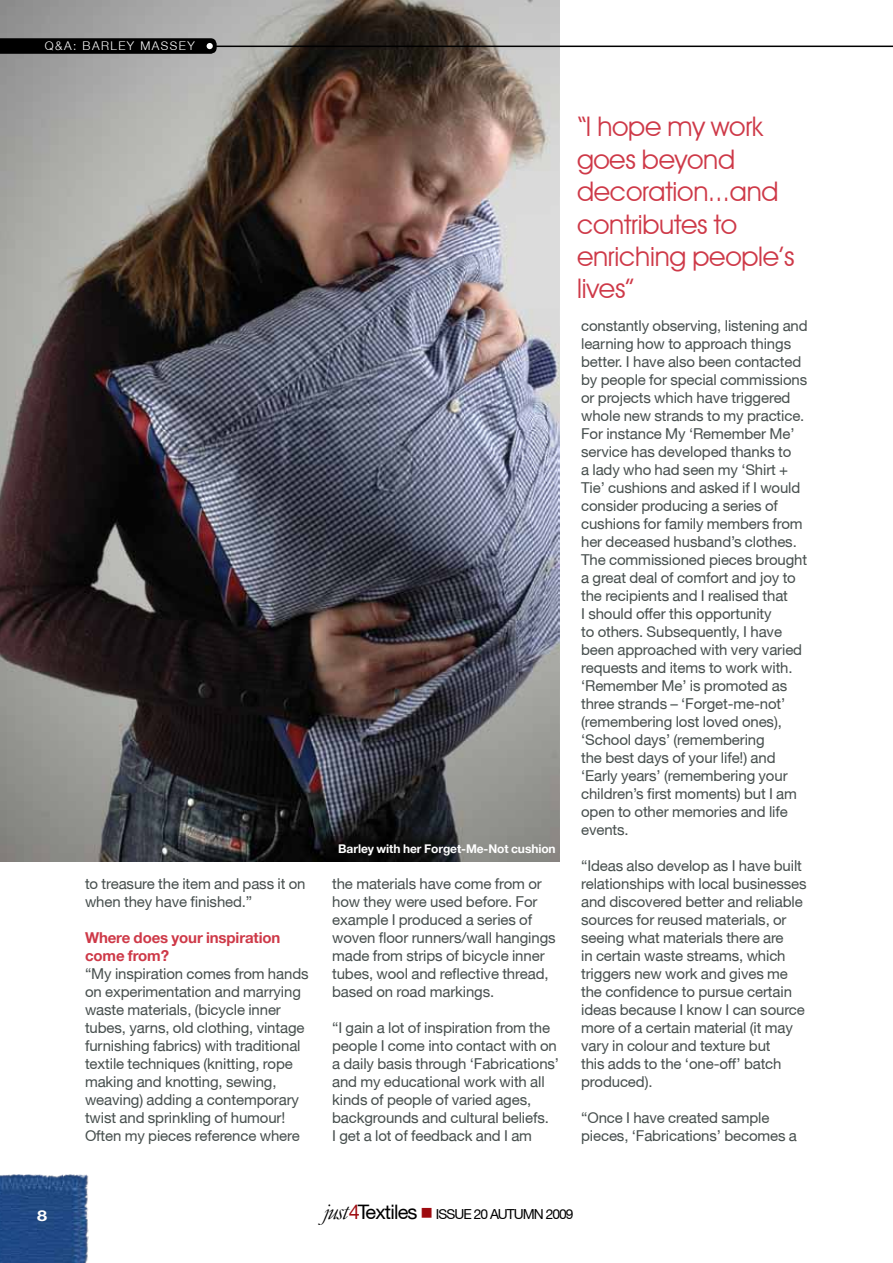
<style>
.page{position:relative;width:893px;height:1263px;background:#fff}
.page>*{position:absolute;margin:0;border:0;box-sizing:border-box;transform-origin:0 0}
.t1{font:27px/32.4px "Decker";letter-spacing:-.01em;color:#ce3948}
.t2{font:15px/18px "Helvetica Neue";letter-spacing:-.01em;color:#474f4e}
.t3{font:700 15px/18px "Helvetica Neue";letter-spacing:-.01em;color:#ce3948}
.t4{font:700 15px "Helvetica Neue";color:#fff;scale:1.2 1}
.t5{font:13.8px "Helvetica Neue";letter-spacing:-.07em;color:#000}
.t6{font:700 12px "Helvetica Neue";letter-spacing:-.01em;color:#fff}
.t7{font:300 12px "Helvetica Neue";letter-spacing:.12em;color:#fff}
.s1{font-family:"Garamond";font-style:italic;font-size:24px}
.s2{font-family:"Garamond";font-style:italic;font-size:23.7px}
.s3{font-size:19.95px;color:#9e0b0f}
.s4{font-size:19.95px}
.s5{color:#9e0b0f}
</style>
<div class="page">
<img style="left:0;top:1175px;width:89px;height:88px">
<img style="left:0;top:0;width:560px;height:861px">
<hr style="left:13px;top:46px;width:880px;height:1px;background:#000">
<svg style="left:0;top:38px;width:217px;height:16px;background:#080808"></svg>
<p class="t7" style="left:45px;top:39px;width:151px">Q&amp;A: BARLEY MASSEY</p>
<p class="t4" style="left:37px;top:1206px;width:10px">8</p>
<p class="t2" style="left:85px;top:874px;width:222px">to treasure the item and pass it on when they have finished.”</p>
<p class="t3" style="left:85px;top:928px;width:197px">Where does your inspiration come from?</p>
<p class="t2" style="left:85px;top:964px;width:225px">“My inspiration comes from hands on experimentation and marrying waste materials, (bicycle inner tubes, yarns, old clothing, vintage furnishing fabrics) with traditional textile techniques (knitting, rope making and knotting, sewing, weaving) adding a contemporary twist and sprinkling of humour!<br>Often my pieces reference where</p>
<p class="t6" style="left:338px;top:841px;width:219px">Barley with her Forget-Me-Not cushion</p>
<p class="t2" style="left:332px;top:874px;width:225px">the materials have come from or how they were used before. For example I produced a series of woven floor runners/wall hangings made from strips of bicycle inner tubes, wool and reflective thread, based on road markings.</p>
<p class="t2" style="left:332px;top:1018px;width:228px">“I gain a lot of inspiration from the people I come into contact with on a daily basis through ‘Fabrications’ and my educational work with all kinds of people of varied ages, backgrounds and cultural beliefs.<br>I get a lot of feedback and I am</p>
<h1 class="t1" style="left:577px;top:110px;width:219px">“I hope my work goes beyond decoration...and contributes to enriching people’s lives”</h1>
<p class="t2" style="left:581px;top:316px;width:228px">constantly observing, listening and learning how to approach things better. I have also been contacted by people for special commissions or projects which have triggered whole new strands to my practice.<br>For instance My ‘Remember Me’ service has developed thanks to<br>a lady who had seen my ‘Shirt +<br>Tie’ cushions and asked if I would consider producing a series of cushions for family members from her deceased husband’s clothes.<br>The commissioned pieces brought a great deal of comfort and joy to the recipients and I realised that<br>I should offer this opportunity<br>to others. Subsequently, I have been approached with very varied requests and items to work with. ‘Remember Me’ is promoted as three strands – ‘Forget-me-not’ (remembering lost loved ones), ‘School days’ (remembering<br>the best days of your life!) and ‘Early years’ (remembering your children’s first moments) but I am open to other memories and life events.</p>
<p class="t2" style="left:581px;top:856px;width:227px">“Ideas also develop as I have built relationships with local businesses and discovered better and reliable sources for reused materials, or seeing what materials there are<br>in certain waste streams, which triggers new work and gives me the confidence to pursue certain ideas because I know I can source more of a certain material (it may vary in colour and texture but<br>this adds to the ‘one-off’ batch produced).</p>
<p class="t2" style="left:581px;top:1108px;width:217px">“Once I have created sample pieces, ‘Fabrications’ becomes a</p>
<p class="t5" style="left:324px;top:1206px;width:252px"><span class="s1">j</span><span class="s2">ust</span><span class="s3">4</span><span class="s4">Textiles</span> <span class="s5">■</span> Issue 20 AUTUMN 2009</p>
</div>
